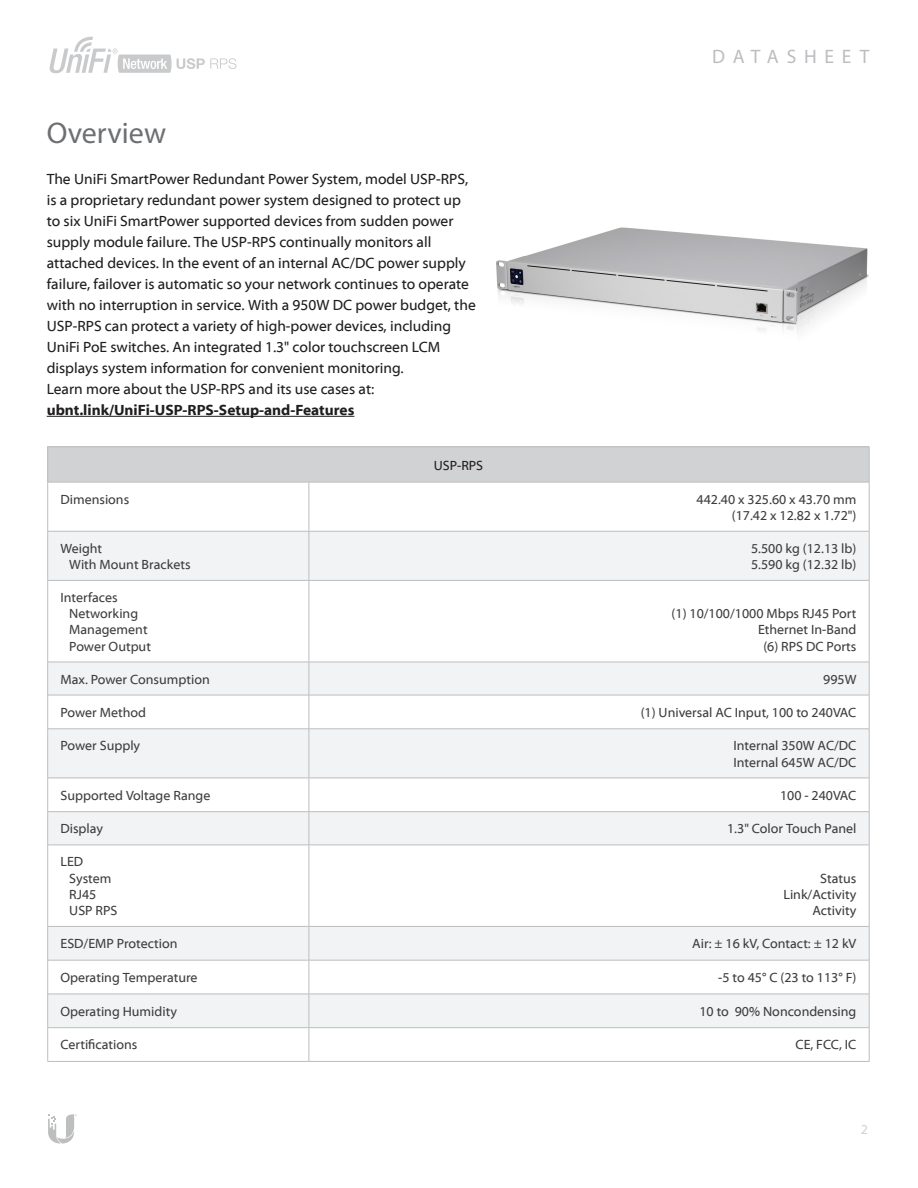
<style>
.page{position:relative;width:918px;height:1188px;background:#fff}
.page>*{position:absolute;margin:0;border:0;box-sizing:border-box;transform-origin:0 0}
.Heading_1{font:30px "Myriad Pro";color:#6d6f72}
.t1{font:19.5px "Myriad Pro";letter-spacing:.4em;color:#bcbdc0}
.Body{font:15px/21px "Myriad Web Pro";color:#201d1e}
.Specs_Body_Right{font:13.5px "Myriad Web Pro";color:#3e3e3f}
.Specs_Body_Left{font:13.5px "Myriad Web Pro";color:#3e3e3f}
.Specs_Left{font:13.5px "Myriad Web Pro";color:#3e3e3f}
.Table_Header_1{font:13.5px "Myriad Web Pro";color:#231f20}
.t2{font:13.5px "Myriad Web Pro";color:#d1d2d4}
.s1{font-weight:700}
</style>
<div class="page">
<svg style="left:48px;top:1114px;width:29px;height:30px"></svg>
<svg style="left:49px;top:36px;width:188px;height:37px"></svg>
<hr style="left:47px;top:416px;width:307px;height:1px;background:#201d1e">
<img style="left:496px;top:227px;width:372px;height:105px">
<div style="left:48px;top:447px;width:821px;height:35px;background:#d1d2d4"></div>
<svg style="left:48px;top:532px;width:821px;height:495px"></svg>
<hr style="left:48px;top:447px;width:261px;height:1px;background:#bcbdc0">
<hr style="left:47px;top:447px;width:1px;height:35px;background:#bcbdc0">
<hr style="left:309px;top:447px;width:560px;height:1px;background:#bcbdc0">
<hr style="left:869px;top:447px;width:1px;height:35px;background:#bcbdc0">
<hr style="left:48px;top:482px;width:261px;height:1px;background:#bcbdc0">
<hr style="left:47px;top:482px;width:1px;height:49px;background:#bcbdc0">
<hr style="left:309px;top:482px;width:560px;height:1px;background:#bcbdc0">
<hr style="left:309px;top:482px;width:1px;height:49px;background:#bcbdc0">
<hr style="left:869px;top:482px;width:1px;height:49px;background:#bcbdc0">
<hr style="left:47px;top:531px;width:1px;height:49px;background:#bcbdc0">
<hr style="left:309px;top:531px;width:560px;height:1px;background:#bcbdc0">
<hr style="left:309px;top:531px;width:1px;height:49px;background:#bcbdc0">
<hr style="left:869px;top:531px;width:1px;height:49px;background:#bcbdc0">
<hr style="left:47px;top:580px;width:1px;height:82px;background:#bcbdc0">
<hr style="left:309px;top:580px;width:560px;height:1px;background:#bcbdc0">
<hr style="left:309px;top:581px;width:1px;height:81px;background:#bcbdc0">
<hr style="left:869px;top:581px;width:1px;height:81px;background:#bcbdc0">
<hr style="left:47px;top:662px;width:1px;height:33px;background:#bcbdc0">
<hr style="left:309px;top:662px;width:560px;height:1px;background:#bcbdc0">
<hr style="left:309px;top:662px;width:1px;height:33px;background:#bcbdc0">
<hr style="left:869px;top:662px;width:1px;height:33px;background:#bcbdc0">
<hr style="left:47px;top:695px;width:1px;height:34px;background:#bcbdc0">
<hr style="left:309px;top:695px;width:560px;height:1px;background:#bcbdc0">
<hr style="left:309px;top:695px;width:1px;height:34px;background:#bcbdc0">
<hr style="left:869px;top:695px;width:1px;height:34px;background:#bcbdc0">
<hr style="left:47px;top:729px;width:1px;height:49px;background:#bcbdc0">
<hr style="left:309px;top:729px;width:560px;height:1px;background:#bcbdc0">
<hr style="left:309px;top:729px;width:1px;height:49px;background:#bcbdc0">
<hr style="left:869px;top:729px;width:1px;height:49px;background:#bcbdc0">
<hr style="left:47px;top:778px;width:1px;height:34px;background:#bcbdc0">
<hr style="left:309px;top:778px;width:560px;height:1px;background:#bcbdc0">
<hr style="left:309px;top:778px;width:1px;height:33px;background:#bcbdc0">
<hr style="left:869px;top:778px;width:1px;height:33px;background:#bcbdc0">
<hr style="left:47px;top:812px;width:1px;height:33px;background:#bcbdc0">
<hr style="left:309px;top:811px;width:560px;height:1px;background:#bcbdc0">
<hr style="left:309px;top:812px;width:1px;height:33px;background:#bcbdc0">
<hr style="left:869px;top:812px;width:1px;height:33px;background:#bcbdc0">
<hr style="left:47px;top:845px;width:1px;height:81px;background:#bcbdc0">
<hr style="left:309px;top:845px;width:560px;height:1px;background:#bcbdc0">
<hr style="left:309px;top:845px;width:1px;height:81px;background:#bcbdc0">
<hr style="left:869px;top:845px;width:1px;height:81px;background:#bcbdc0">
<hr style="left:47px;top:926px;width:1px;height:34px;background:#bcbdc0">
<hr style="left:309px;top:926px;width:560px;height:1px;background:#bcbdc0">
<hr style="left:309px;top:927px;width:1px;height:33px;background:#bcbdc0">
<hr style="left:869px;top:927px;width:1px;height:33px;background:#bcbdc0">
<hr style="left:47px;top:960px;width:1px;height:34px;background:#bcbdc0">
<hr style="left:309px;top:960px;width:560px;height:1px;background:#bcbdc0">
<hr style="left:309px;top:960px;width:1px;height:34px;background:#bcbdc0">
<hr style="left:869px;top:960px;width:1px;height:34px;background:#bcbdc0">
<hr style="left:47px;top:994px;width:1px;height:34px;background:#bcbdc0">
<hr style="left:309px;top:994px;width:560px;height:1px;background:#bcbdc0">
<hr style="left:309px;top:994px;width:1px;height:33px;background:#bcbdc0">
<hr style="left:869px;top:994px;width:1px;height:33px;background:#bcbdc0">
<hr style="left:47px;top:1028px;width:1px;height:33px;background:#bcbdc0">
<hr style="left:309px;top:1027px;width:560px;height:1px;background:#bcbdc0">
<hr style="left:309px;top:1028px;width:1px;height:33px;background:#bcbdc0">
<hr style="left:869px;top:1028px;width:1px;height:33px;background:#bcbdc0">
<hr style="left:309px;top:1061px;width:560px;height:1px;background:#bcbdc0">
<hr style="left:48px;top:531px;width:261px;height:1px;background:#bcbdc0">
<hr style="left:48px;top:580px;width:261px;height:1px;background:#bcbdc0">
<hr style="left:48px;top:662px;width:261px;height:1px;background:#bcbdc0">
<hr style="left:48px;top:695px;width:261px;height:1px;background:#bcbdc0">
<hr style="left:48px;top:729px;width:261px;height:1px;background:#bcbdc0">
<hr style="left:48px;top:778px;width:261px;height:1px;background:#bcbdc0">
<hr style="left:48px;top:811px;width:261px;height:1px;background:#bcbdc0">
<hr style="left:48px;top:845px;width:261px;height:1px;background:#bcbdc0">
<hr style="left:48px;top:926px;width:261px;height:1px;background:#bcbdc0">
<hr style="left:48px;top:960px;width:261px;height:1px;background:#bcbdc0">
<hr style="left:48px;top:994px;width:261px;height:1px;background:#bcbdc0">
<hr style="left:48px;top:1027px;width:261px;height:1px;background:#bcbdc0">
<hr style="left:48px;top:1061px;width:261px;height:1px;background:#bcbdc0">
<p class="Heading_1" style="left:47px;top:114px;width:121px">Overview</p>
<p class="Body" style="left:47px;top:169px;width:431px">The UniFi SmartPower Redundant Power System, model USP-RPS, is a proprietary redundant power system designed to protect up to six UniFi SmartPower supported devices from sudden power supply module failure. The USP-RPS continually monitors all attached devices. In the event of an internal AC/DC power supply failure, failover is automatic so your network continues to operate with no interruption in service. With a 950W DC power budget, the USP-RPS can protect a variety of high-power devices, including UniFi PoE switches. An integrated 1.3" color touchscreen LCM displays system information for convenient monitoring.<br>Learn more about the USP-RPS and its use cases at: <span class="s1">ubnt.link/UniFi-USP-RPS-Setup-and-Features</span></p>
<p class="Table_Header_1" style="left:434px;top:458px;width:51px">USP-RPS</p>
<h2 class="t1" style="left:712px;top:45px;width:159px">DATASHEET</h2>
<p class="Specs_Left" style="left:60px;top:492px;width:70px">Dimensions</p>
<p class="Specs_Body_Right" style="left:697px;top:492px;width:161px">442.40 x 325.60 x 43.70 mm</p>
<p class="Specs_Body_Right" style="left:732px;top:508px;width:126px">(17.42 x 12.82 x 1.72")</p>
<p class="Specs_Body_Left" style="left:60px;top:541px;width:43px">Weight</p>
<p class="Specs_Body_Left" style="left:69px;top:557px;width:123px">With Mount Brackets</p>
<p class="Specs_Body_Right" style="left:751px;top:541px;width:107px">5.500 kg (12.13 lb)</p>
<p class="Specs_Body_Right" style="left:751px;top:557px;width:107px">5.590 kg (12.32 lb)</p>
<p class="Specs_Body_Left" style="left:60px;top:590px;width:59px">Interfaces</p>
<p class="Specs_Body_Left" style="left:69px;top:606px;width:70px">Networking</p>
<p class="Specs_Body_Left" style="left:69px;top:623px;width:80px">Management</p>
<p class="Specs_Body_Left" style="left:69px;top:639px;width:83px">Power Output</p>
<p class="Specs_Body_Right" style="left:672px;top:606px;width:186px">(1) 10/100/1000 Mbps RJ45 Port</p>
<p class="Specs_Body_Right" style="left:758px;top:623px;width:100px">Ethernet In-Band</p>
<p class="Specs_Body_Right" style="left:763px;top:639px;width:95px">(6) RPS DC Ports</p>
<p class="Specs_Body_Left" style="left:60px;top:672px;width:151px">Max. Power Consumption</p>
<p class="Specs_Body_Right" style="left:823px;top:672px;width:35px">995W</p>
<p class="Specs_Body_Left" style="left:60px;top:705px;width:87px">Power Method</p>
<p class="Specs_Body_Right" style="left:641px;top:705px;width:217px">(1) Universal AC Input, 100 to 240VAC</p>
<p class="Specs_Body_Left" style="left:60px;top:739px;width:81px">Power Supply</p>
<p class="Specs_Body_Right" style="left:734px;top:739px;width:124px">Internal 350W AC/DC</p>
<p class="Specs_Body_Right" style="left:734px;top:755px;width:124px">Internal 645W AC/DC</p>
<p class="Specs_Body_Left" style="left:60px;top:788px;width:151px">Supported Voltage Range</p>
<p class="Specs_Body_Right" style="left:780px;top:788px;width:78px">100 - 240VAC</p>
<p class="Specs_Body_Left" style="left:60px;top:821px;width:44px">Display</p>
<p class="Specs_Body_Right" style="left:727px;top:821px;width:131px">1.3" Color Touch Panel</p>
<p class="Specs_Body_Left" style="left:60px;top:855px;width:24px">LED</p>
<p class="Specs_Body_Left" style="left:69px;top:871px;width:44px">System</p>
<p class="Specs_Body_Left" style="left:69px;top:887px;width:29px">RJ45</p>
<p class="Specs_Body_Left" style="left:69px;top:903px;width:50px">USP RPS</p>
<p class="Specs_Body_Right" style="left:820px;top:871px;width:38px">Status</p>
<p class="Specs_Body_Right" style="left:783px;top:887px;width:75px">Link/Activity</p>
<p class="Specs_Body_Right" style="left:812px;top:903px;width:46px">Activity</p>
<p class="Specs_Body_Left" style="left:60px;top:936px;width:119px">ESD/EMP Protection</p>
<p class="Specs_Body_Right" style="left:692px;top:936px;width:166px">Air: ± 16 kV, Contact: ± 12 kV</p>
<p class="Specs_Body_Left" style="left:60px;top:970px;width:139px">Operating Temperature</p>
<p class="Specs_Body_Right" style="left:718px;top:970px;width:140px">-5 to 45° C (23 to 113° F)</p>
<p class="Specs_Body_Left" style="left:60px;top:1004px;width:118px">Operating Humidity</p>
<p class="Specs_Body_Right" style="left:699px;top:1004px;width:159px">10 to 90% Noncondensing</p>
<p class="Specs_Body_Left" style="left:60px;top:1037px;width:78px">Certifications</p>
<p class="Specs_Body_Right" style="left:796px;top:1037px;width:62px">CE, FCC, IC</p>
<p class="t2" style="left:861px;top:1122px;width:9px">2</p>
</div>
